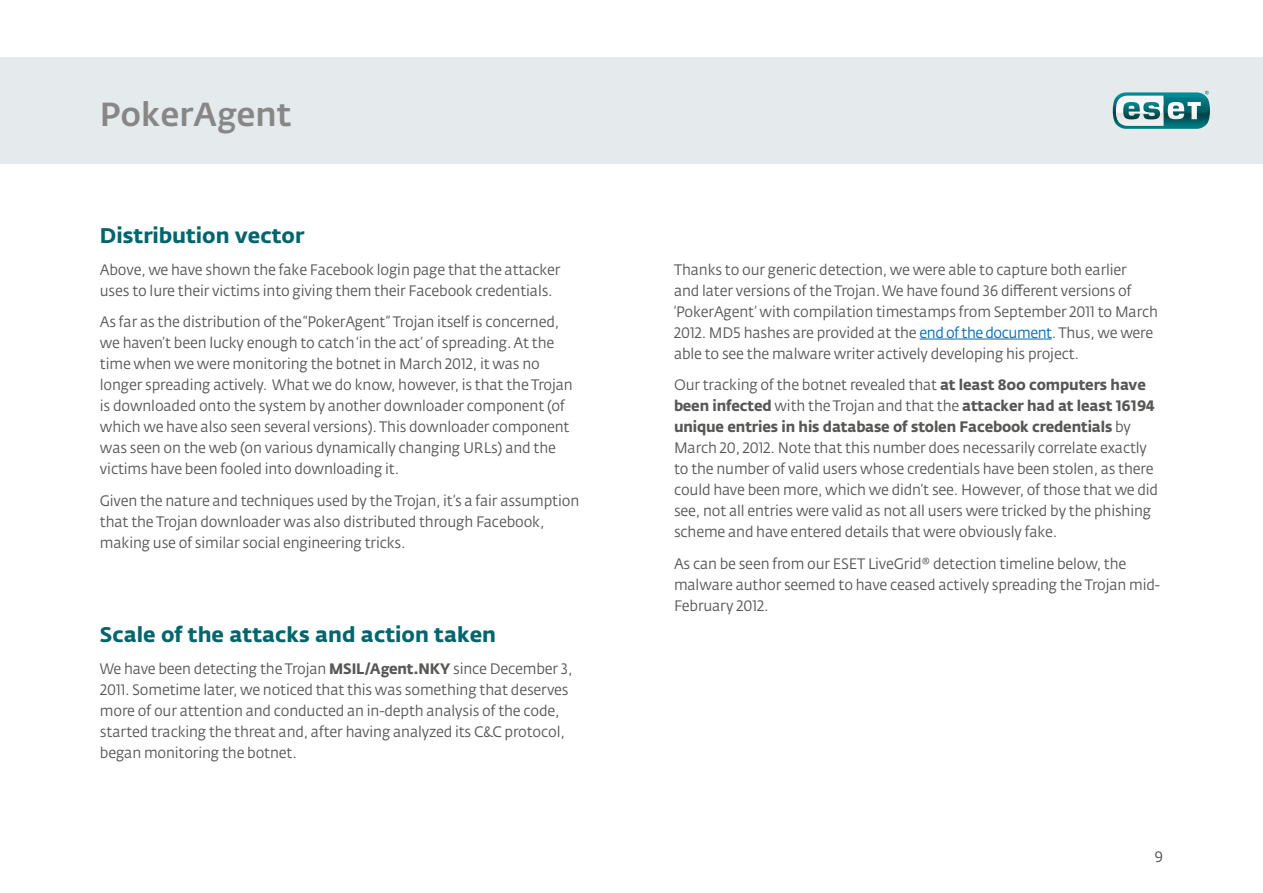
<style>
.page{position:relative;width:1263px;height:893px;background:#fff}
.page>*{position:absolute;margin:0;border:0;box-sizing:border-box;transform-origin:0 0}
.t1{font:500 33px "Fedra Sans Alt Pro";color:#878787}
.t2{font:700 21px "Fedra Sans Alt Pro";color:#00656c}
.t3{font:15px/21px "Fedra Sans Alt Pro";letter-spacing:-.01em;color:#575756;scale:.96 1}
.t4{font:15px "Fedra Sans Alt Pro";letter-spacing:-.01em;color:#575756}
.s1{font-weight:700}
.s2{color:#006cb6}
</style>
<div class="page">
<div style="left:0;top:57px;width:1263px;height:107px;background:#e5eaec"></div>
<svg style="left:1113px;top:91px;width:97px;height:38px"></svg>
<hr style="left:919px;top:339px;width:133px;height:1px;background:#006cb6">
<h1 class="t1" style="left:100px;top:94px;width:193px">PokerAgent</h1>
<h2 class="t2" style="left:100px;top:223px;width:206px">Distribution vector</h2>
<p class="t3" style="left:100px;top:259px;width:481px">Above, we have shown the fake Facebook login page that the attacker uses to lure their victims into giving them their Facebook credentials.</p>
<p class="t3" style="left:100px;top:311px;width:494px">As far as the distribution of the “PokerAgent” Trojan itself is concerned, we haven’t been lucky enough to catch ‘in the act’ of spreading. At the time when we were monitoring the botnet in March 2012, it was no longer spreading actively. What we do know, however, is that the Trojan is downloaded onto the system by another downloader component (of which we have also seen several versions). This downloader component was seen on the web (on various dynamically changing URLs) and the victims have been fooled into downloading it.</p>
<p class="t3" style="left:100px;top:490px;width:501px">Given the nature and techniques used by the Trojan, it’s a fair assumption that the Trojan downloader was also distributed through Facebook, making use of similar social engineering tricks.</p>
<h2 class="t2" style="left:100px;top:622px;width:398px">Scale of the attacks and action taken</h2>
<p class="t3" style="left:100px;top:658px;width:494px">We have been detecting the Trojan <span class="s1">MSIL/Agent.NKY</span> since December 3, 2011. Sometime later, we noticed that this was something that deserves more of our attention and conducted an in-depth analysis of the code, started tracking the threat and, after having analyzed its C&amp;C protocol, began monitoring the botnet.</p>
<p class="t3" style="left:674px;top:259px;width:506px">Thanks to our generic detection, we were able to capture both earlier<br>and later versions of the Trojan. We have found 36 different versions of ‘PokerAgent’ with compilation timestamps from September 2011 to March 2012. MD5 hashes are provided at the <span class="s2">end of the document</span>. Thus, we were able to see the malware writer actively developing his project.</p>
<p class="t3" style="left:674px;top:374px;width:506px">Our tracking of the botnet revealed that <span class="s1">at least 800 computers have been infected</span> with the Trojan and that the <span class="s1">attacker had at least 16194 unique entries in his database of stolen Facebook credentials</span> by March 20, 2012. Note that this number does necessarily correlate exactly to the number of valid users whose credentials have been stolen, as there could have been more, which we didn’t see. However, of those that we did see, not all entries were valid as not all users were tricked by the phishing scheme and have entered details that were obviously fake.</p>
<p class="t3" style="left:674px;top:553px;width:508px">As can be seen from our ESET LiveGrid® detection timeline below, the malware author seemed to have ceased actively spreading the Trojan mid-<br>February 2012.</p>
<p class="t4" style="left:1154px;top:847px;width:10px">9</p>
</div>
